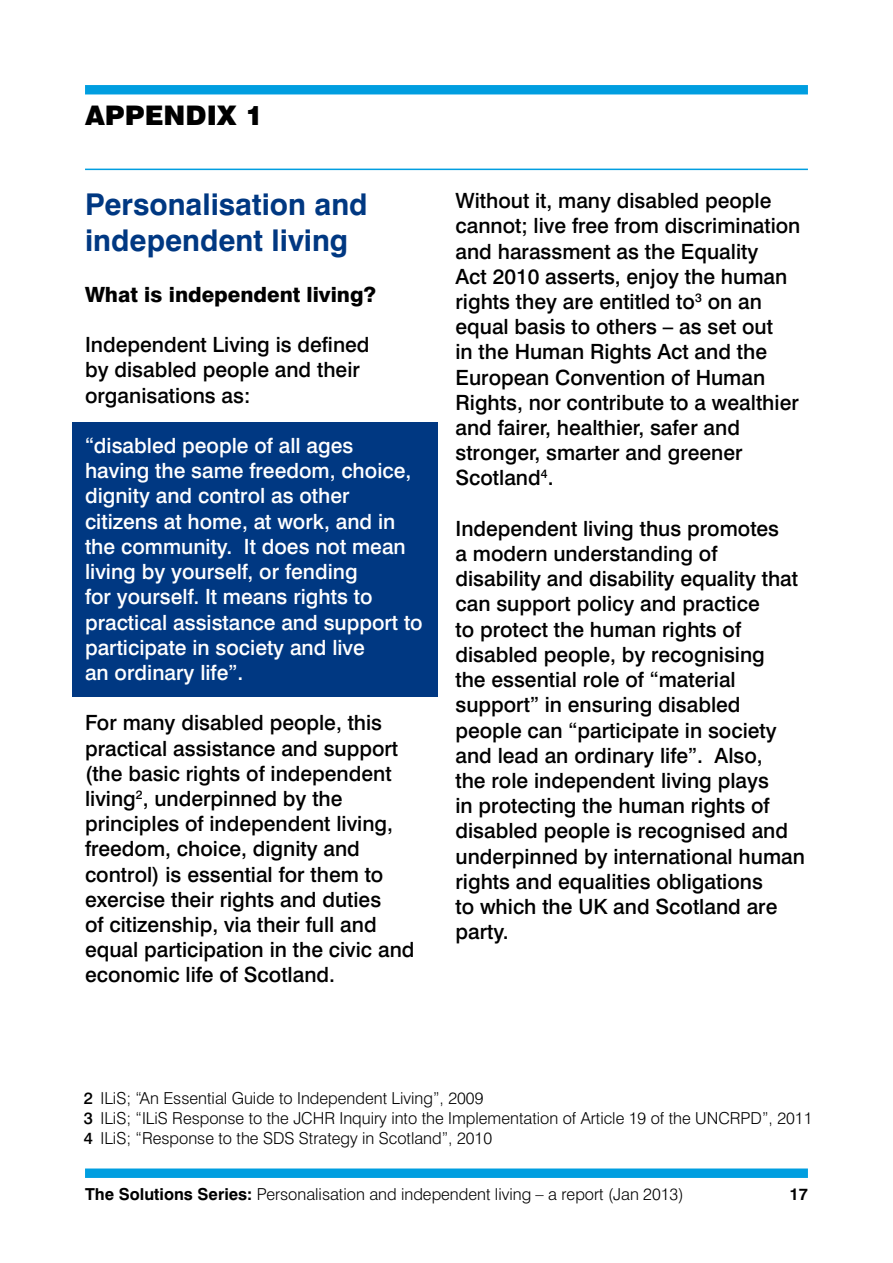
<style>
.page{position:relative;width:893px;height:1263px;background:#fff}
.page>*{position:absolute;margin:0;border:0;box-sizing:border-box;transform-origin:0 0}
.t1{font:700 30px/36px "Swiss 721 BT";color:#003882}
.t2{font:900 27px "Swiss 721 BT";color:#000}
.t3{font:500 21px/25.2px "Swiss 721 BT";color:#000}
.t4{font:500 21px/25.2px "Swiss 721 BT";color:#fff}
.t5{font:800 21px "Swiss 721 BT";color:#000}
.t6{font:300 16.5px/19.8px "Swiss 721 BT";color:#000}
.t7{font:700 16.5px "Swiss 721 BT";color:#000}
.s1{font-weight:500}
.s2{font-weight:700}
</style>
<div class="page">
<div style="left:72px;top:422px;width:366px;height:274px;background:#003882"></div>
<svg style="left:85px;top:85px;width:723px;height:9px;background:#019ee0"></svg>
<svg style="left:85px;top:1168px;width:723px;height:10px;background:#0ea3e1"></svg>
<hr style="left:85px;top:169px;width:723px;height:1px;background:#009ee0">
<p class="t2" style="left:85px;top:99px;width:180px">APPENDIX 1</p>
<h1 class="t1" style="left:85px;top:186px;width:284px">Personalisation and independent living</h1>
<p class="t5" style="left:85px;top:282px;width:293px">What is independent living?</p>
<p class="t3" style="left:85px;top:332px;width:286px">Independent Living is defined by disabled people and their organisations as:</p>
<p class="t4" style="left:85px;top:433px;width:339px">“disabled people of all ages having the same freedom, choice, dignity and control as other citizens at home, at work, and in the community. It does not mean living by yourself, or fending<br>for yourself. It means rights to practical assistance and support to participate in society and live<br>an ordinary life”.</p>
<p class="t3" style="left:85px;top:710px;width:331px">For many disabled people, this practical assistance and support (the basic rights of independent living<sup>2</sup>, underpinned by the principles of independent living, freedom, choice, dignity and control) is essential for them to exercise their rights and duties<br>of citizenship, via their full and equal participation in the civic and economic life of Scotland.</p>
<p class="t3" style="left:455px;top:188px;width:346px">Without it, many disabled people cannot; live free from discrimination and harassment as the Equality<br>Act 2010 asserts, enjoy the human rights they are entitled to<sup>3</sup> on an equal basis to others – as set out<br>in the Human Rights Act and the<br>European Convention of Human<br>Rights, nor contribute to a wealthier and fairer, healthier, safer and stronger, smarter and greener<br>Scotland<sup>4</sup>.</p>
<p class="t3" style="left:455px;top:516px;width:351px">Independent living thus promotes<br>a modern understanding of disability and disability equality that can support policy and practice<br>to protect the human rights of disabled people, by recognising<br>the essential role of “material support” in ensuring disabled people can “participate in society and lead an ordinary life”. Also,<br>the role independent living plays<br>in protecting the human rights of disabled people is recognised and underpinned by international human rights and equalities obligations<br>to which the UK and Scotland are party.</p>
<p class="t6" style="left:84px;top:1088px;width:730px"><span class="s1">2</span> ILiS; “An Essential Guide to Independent Living”, 2009<br><span class="s1">3</span> ILiS; “ILiS Response to the JCHR Inquiry into the Implementation of Article 19 of the UNCRPD”, 2011<br><span class="s1">4</span> ILiS; “Response to the SDS Strategy in Scotland”, 2010</p>
<p class="t6" style="left:85px;top:1184px;width:600px"><span class="s2">The Solutions Series:</span> Personalisation and independent living – a report (Jan 2013)</p>
<p class="t7" style="left:789px;top:1184px;width:20px">17</p>
</div>
